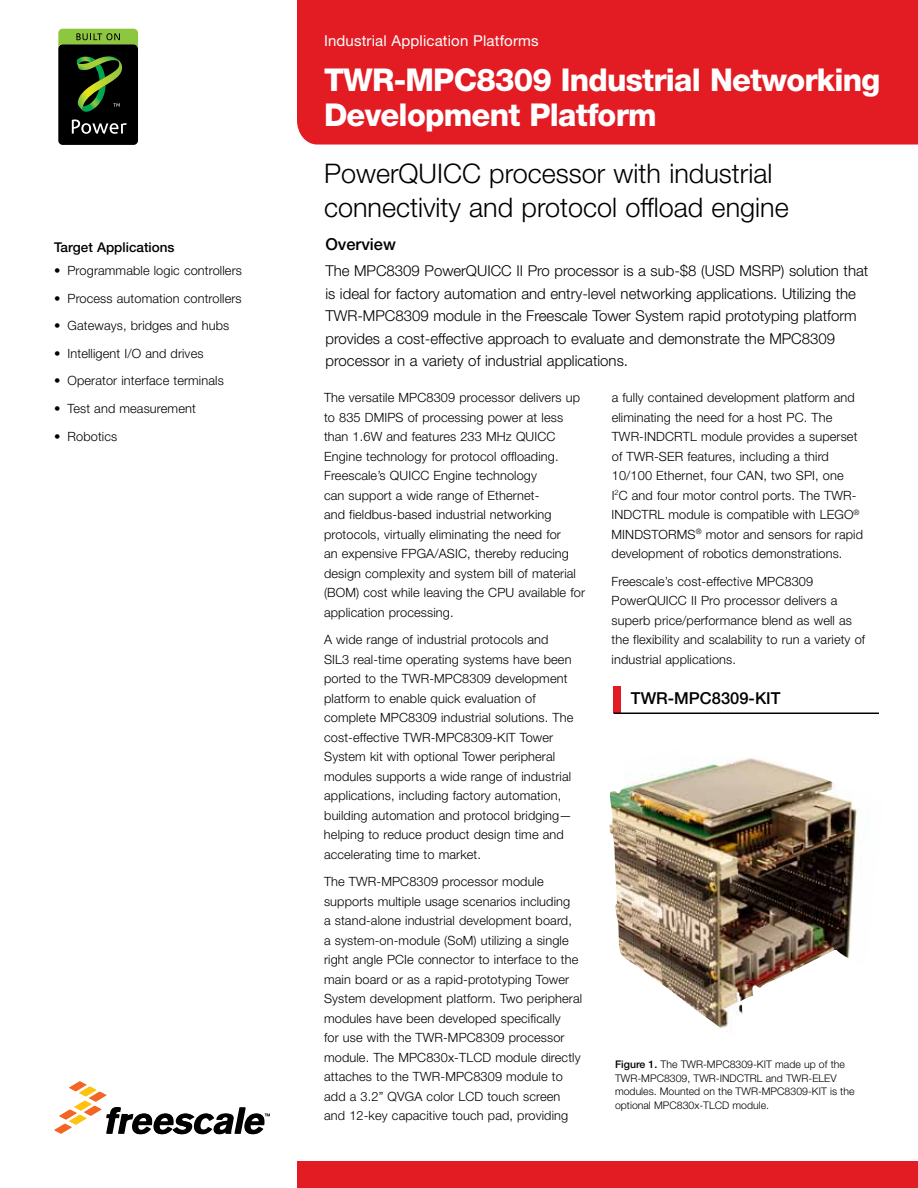
<style>
.page{position:relative;width:918px;height:1188px;background:#fff}
.page>*{position:absolute;margin:0;border:0;box-sizing:border-box;transform-origin:0 0}
.t1{font:800 34.5px "Helvetica Neue LT Pro";letter-spacing:-.01em;color:#fff}
.t2{font:800 31.5px/34.5px "Helvetica Neue LT Pro";letter-spacing:-.025em;color:#fff}
.t3{font:300 27px/34.5px "Helvetica Neue LT Pro";color:#000}
.t4{font:500 16.5px "Helvetica Neue LT Pro";color:#000}
.t5{font:300 15px/22.5px "Helvetica Neue LT Pro";color:#000}
.t6{font:15px "Helvetica Neue LT Pro";letter-spacing:.01em;color:#fff}
.t7{font:300 15px "Helvetica Neue LT Pro";letter-spacing:.01em;color:#fff}
.t8{font:500 13.5px "Helvetica Neue LT Pro";color:#000}
.t9{font:300 12.75px/19.5px "Helvetica Neue LT Pro";letter-spacing:.01em;color:#000}
.t10{font:300 10.5px/13.5px "Helvetica Neue LT Pro";color:#000}
.s1{font-weight:500}
</style>
<div class="page">
<div style="left:297px;top:0;width:621px;height:145px;background:#e31b23"></div>
<div style="left:297px;top:1161px;width:621px;height:27px;background:#e31b23"></div>
<svg style="left:54px;top:1081px;width:216px;height:53px"></svg>
<img style="left:609px;top:758px;width:250px;height:274px">
<div style="left:614px;top:686px;width:7px;height:27px;background:#e31b23"></div>
<hr style="left:614px;top:713px;width:265px;height:1px;background:#000">
<div style="left:58px;top:44px;width:80px;height:101px;background:#000;border-radius:4px"></div>
<svg style="left:72px;top:120px;width:55px;height:14px"></svg>
<svg style="left:58px;top:29px;width:80px;height:20px"></svg>
<svg style="left:76px;top:56px;width:46px;height:56px"></svg>
<p class="t8" style="left:54px;top:239px;width:122px">Target Applications</p>
<p class="t9" style="left:54px;top:260px;width:189px">• Programmable logic controllers</p>
<p class="t9" style="left:54px;top:288px;width:189px">• Process automation controllers</p>
<p class="t9" style="left:54px;top:316px;width:177px">• Gateways, bridges and hubs</p>
<p class="t9" style="left:54px;top:343px;width:151px">• Intelligent I/O and drives</p>
<p class="t9" style="left:54px;top:371px;width:171px">• Operator interface terminals</p>
<p class="t9" style="left:54px;top:398px;width:143px">• Test and measurement</p>
<p class="t9" style="left:54px;top:426px;width:65px">• Robotics</p>
<p class="t6" style="left:324px;top:31px;width:216px">Industrial Application Platforms</p>
<p class="t7" style="left:324px;top:31px;width:59px">Eyebrow</p>
<h1 class="t1" style="left:324px;top:59px;width:148px">Headline</h1>
<h2 class="t2" style="left:324px;top:63px;width:558px">TWR-MPC8309 Industrial Networking<br>Development Platform</h2>
<h3 class="t3" style="left:324px;top:155px;width:466px">PowerQUICC processor with industrial connectivity and protocol offload engine</h3>
<p class="t4" style="left:325px;top:234px;width:72px">Overview</p>
<p class="t5" style="left:325px;top:259px;width:544px">The MPC8309 PowerQUICC II Pro processor is a sub-$8 (USD MSRP) solution that is ideal for factory automation and entry-level networking applications. Utilizing the TWR-MPC8309 module in the Freescale Tower System rapid prototyping platform provides a cost-effective approach to evaluate and demonstrate the MPC8309 processor in a variety of industrial applications.</p>
<p class="t9" style="left:324px;top:388px;width:263px">The versatile MPC8309 processor delivers up to 835 DMIPS of processing power at less than 1.6W and features 233 MHz QUICC Engine technology for protocol offloading.<br>Freescale’s QUICC Engine technology<br>can support a wide range of Ethernet-<br>and fieldbus-based industrial networking protocols, virtually eliminating the need for<br>an expensive FPGA/ASIC, thereby reducing design complexity and system bill of material (BOM) cost while leaving the CPU available for application processing.</p>
<p class="t9" style="left:324px;top:630px;width:251px">A wide range of industrial protocols and SIL3 real-time operating systems have been ported to the TWR-MPC8309 development platform to enable quick evaluation of complete MPC8309 industrial solutions. The cost-effective TWR-MPC8309-KIT Tower System kit with optional Tower peripheral modules supports a wide range of industrial applications, including factory automation, building automation and protocol bridging— helping to reduce product design time and accelerating time to market.</p>
<p class="t9" style="left:324px;top:872px;width:260px">The TWR-MPC8309 processor module supports multiple usage scenarios including<br>a stand-alone industrial development board,<br>a system-on-module (SoM) utilizing a single right angle PCIe connector to interface to the main board or as a rapid-prototyping Tower System development platform. Two peripheral modules have been developed specifically<br>for use with the TWR-MPC8309 processor module. The MPC830x-TLCD module directly attaches to the TWR-MPC8309 module to add a 3.2” QVGA color LCD touch screen and 12-key capacitive touch pad, providing</p>
<p class="t9" style="left:612px;top:387px;width:253px">a fully contained development platform and eliminating the need for a host PC. The TWR-INDCRTL module provides a superset of TWR-SER features, including a third 10/100 Ethernet, four CAN, two SPI, one<br>I<sup>2</sup>C and four motor control ports. The TWR-INDCTRL module is compatible with LEGO<sup>® </sup>MINDSTORMS<sup>®</sup> motor and sensors for rapid development of robotics demonstrations.</p>
<p class="t9" style="left:612px;top:571px;width:255px">Freescale’s cost-effective MPC8309<br>PowerQUICC II Pro processor delivers a superb price/performance blend as well as the flexibility and scalability to run a variety of industrial applications.</p>
<p class="t4" style="left:631px;top:688px;width:151px">TWR-MPC8309-KIT</p>
<p class="t10" style="left:615px;top:1058px;width:241px"><span class="s1">Figure 1.</span> The TWR-MPC8309-KIT made up of the TWR-MPC8309, TWR-INDCTRL and TWR-ELEV modules. Mounted on the TWR-MPC8309-KIT is the optional MPC830x-TLCD module.</p>
</div>
